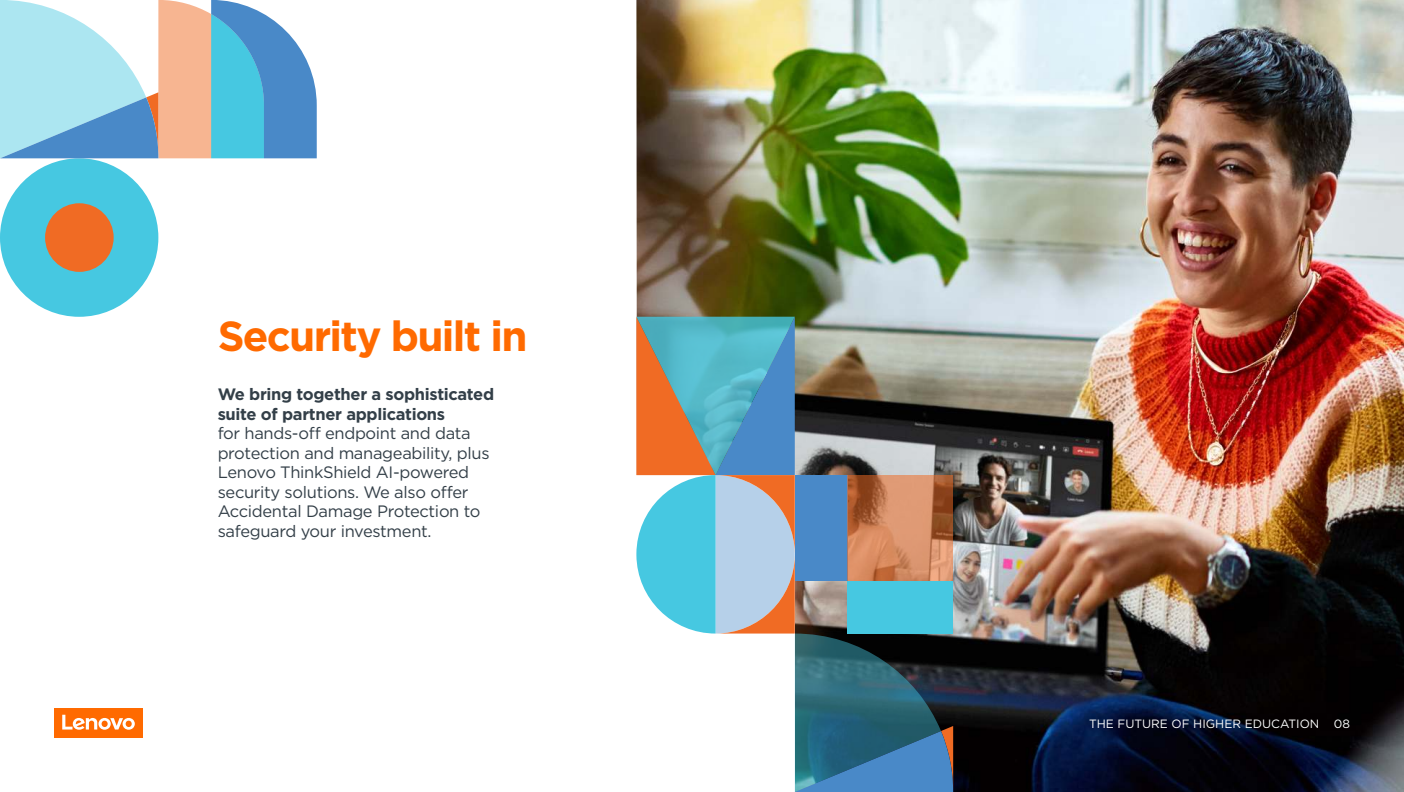
<style>
.page{position:relative;width:1404px;height:792px;background:#fff}
.page>*{position:absolute;margin:0;border:0;box-sizing:border-box;transform-origin:0 0}
.t1{font:700 42px "Gotham";letter-spacing:-.04em;color:#ff6a00}
.t2{font:16.5px/19.5px "Gotham";letter-spacing:-.02em;color:#333f48}
.t3{font:700 16.5px/19.5px "Gotham";letter-spacing:-.02em;color:#333f48}
.t4{font:12px "Gotham";color:#fff}
</style>
<div class="page">
<img style="left:636px;top:0;width:768px;height:792px">
<div style="left:54px;top:708px;width:89px;height:29px;background:#ff6a00"></div>
<svg style="left:62px;top:714px;width:73px;height:15px"></svg>
<div style="left:0;top:158px;width:158px;height:159px;background:#46c8e1;border-radius:50%"></div>
<div style="left:45px;top:203px;width:69px;height:69px;background:#f06b24;border-radius:50%"></div>
<svg style="left:0;top:0;width:317px;height:158px"></svg>
<svg style="left:636px;top:317px;width:317px;height:475px"></svg>
<h1 class="t1" style="left:218px;top:318px;width:312px">Security built in</h1>
<p class="t3" style="left:218px;top:385px;width:278px">We bring together a sophisticated suite of partner applications</p>
<p class="t2" style="left:218px;top:424px;width:273px">for hands-off endpoint and data protection and manageability, plus<br>Lenovo ThinkShield AI-powered security solutions. We also offer<br>Accidental Damage Protection to safeguard your investment.</p>
<p class="t4" style="left:1089px;top:718px;width:262px">THE FUTURE OF HIGHER EDUCATION 08</p>
</div>
